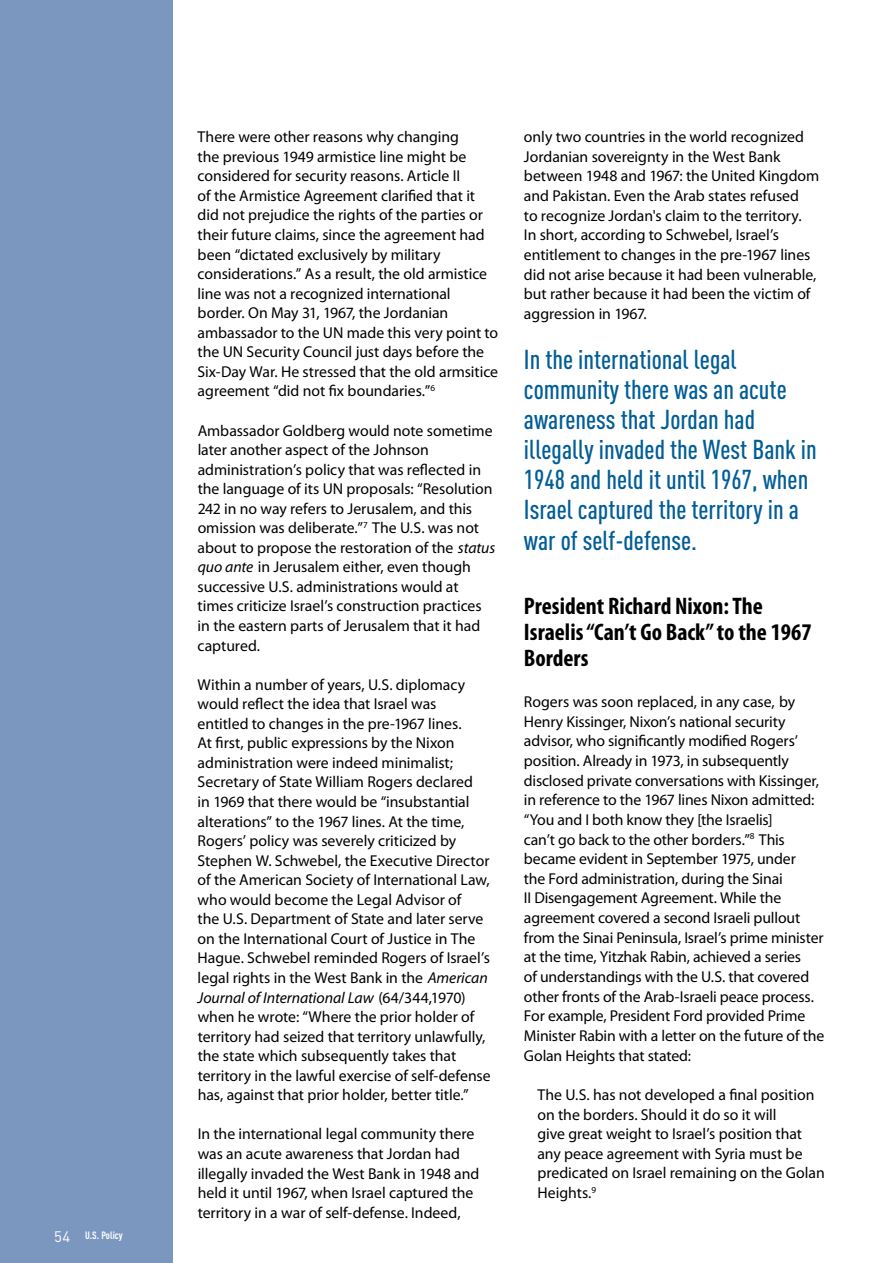
<style>
.page{position:relative;width:893px;height:1263px;background:#fff}
.page>*{position:absolute;margin:0;border:0;box-sizing:border-box;transform-origin:0 0}
.t1{font:500 27px/30.2px "DIN Cond";color:#005d97}
.t2{font:700 condensed 24px/25.7px "Myriad Pro";color:#000}
.t3{font:15.75px/19.5px "Myriad Pro";letter-spacing:-.005em;color:#000}
.t4{font:700 10.5px "DIN Cond";letter-spacing:.01em;color:#fff}
.s1{font-family:"DIN";font-weight:400;font-size:15px}
.s2{font-style:italic}
</style>
<div class="page">
<div style="left:0;top:0;width:172px;height:1263px;background:#7c97bf"></div>
<p class="t4" style="left:54px;top:1229px;width:70px"><span class="s1">54</span> U.S. Policy</p>
<p class="t3" style="left:198px;top:127px;width:302px">There were other reasons why changing<br>the previous 1949 armistice line might be considered for security reasons. Article II<br>of the Armistice Agreement clarified that it did not prejudice the rights of the parties or their future claims, since the agreement had been “dictated exclusively by military considerations.” As a result, the old armistice line was not a recognized international border. On May 31, 1967, the Jordanian ambassador to the UN made this very point to the UN Security Council just days before the Six-Day War. He stressed that the old armsitice agreement “did not fix boundaries.”<sup>6</sup></p>
<p class="t3" style="left:198px;top:420px;width:299px">Ambassador Goldberg would note sometime later another aspect of the Johnson administration’s policy that was reflected in the language of its UN proposals: “Resolution 242 in no way refers to Jerusalem, and this omission was deliberate.”<sup>7</sup> The U.S. was not about to propose the restoration of the <span class="s2">status quo ante</span> in Jerusalem either, even though successive U.S. administrations would at times criticize Israel’s construction practices in the eastern parts of Jerusalem that it had captured.</p>
<p class="t3" style="left:198px;top:674px;width:295px">Within a number of years, U.S. diplomacy would reflect the idea that Israel was entitled to changes in the pre-1967 lines.<br>At first, public expressions by the Nixon administration were indeed minimalist; Secretary of State William Rogers declared<br>in 1969 that there would be “insubstantial alterations” to the 1967 lines. At the time, Rogers’ policy was severely criticized by Stephen W. Schwebel, the Executive Director of the American Society of International Law, who would become the Legal Advisor of<br>the U.S. Department of State and later serve on the International Court of Justice in The Hague. Schwebel reminded Rogers of Israel’s legal rights in the West Bank in the <span class="s2">American Journal of International Law</span> (64/344,1970) when he wrote: “Where the prior holder of territory had seized that territory unlawfully, the state which subsequently takes that territory in the lawful exercise of self-defense has, against that prior holder, better title.”</p>
<p class="t3" style="left:198px;top:1124px;width:283px">In the international legal community there was an acute awareness that Jordan had illegally invaded the West Bank in 1948 and held it until 1967, when Israel captured the territory in a war of self-defense. Indeed,</p>
<p class="t3" style="left:524px;top:127px;width:297px">only two countries in the world recognized Jordanian sovereignty in the West Bank between 1948 and 1967: the United Kingdom and Pakistan. Even the Arab states refused<br>to recognize Jordan's claim to the territory.<br>In short, according to Schwebel, Israel’s entitlement to changes in the pre-1967 lines did not arise because it had been vulnerable, but rather because it had been the victim of aggression in 1967.</p>
<h1 class="t1" style="left:524px;top:343px;width:294px">In the international legal community there was an acute awareness that Jordan had illegally invaded the West Bank in<br>1948 and held it until 1967, when<br>Israel captured the territory in a war of self-defense.</h1>
<h2 class="t2" style="left:524px;top:593px;width:289px">President Richard Nixon: The<br>Israelis “Can’t Go Back” to the 1967<br>Borders</h2>
<p class="t3" style="left:524px;top:692px;width:302px">Rogers was soon replaced, in any case, by Henry Kissinger, Nixon’s national security advisor, who significantly modified Rogers’ position. Already in 1973, in subsequently disclosed private conversations with Kissinger, in reference to the 1967 lines Nixon admitted: “You and I both know they [the Israelis]<br>can’t go back to the other borders.”<sup>8</sup> This became evident in September 1975, under<br>the Ford administration, during the Sinai<br>II Disengagement Agreement. While the agreement covered a second Israeli pullout from the Sinai Peninsula, Israel’s prime minister at the time, Yitzhak Rabin, achieved a series<br>of understandings with the U.S. that covered other fronts of the Arab-Israeli peace process.<br>For example, President Ford provided Prime Minister Rabin with a letter on the future of the Golan Heights that stated:</p>
<p class="t3" style="left:537px;top:1084px;width:289px">The U.S. has not developed a final position on the borders. Should it do so it will<br>give great weight to Israel’s position that any peace agreement with Syria must be predicated on Israel remaining on the Golan Heights.<sup>9</sup></p>
</div>
